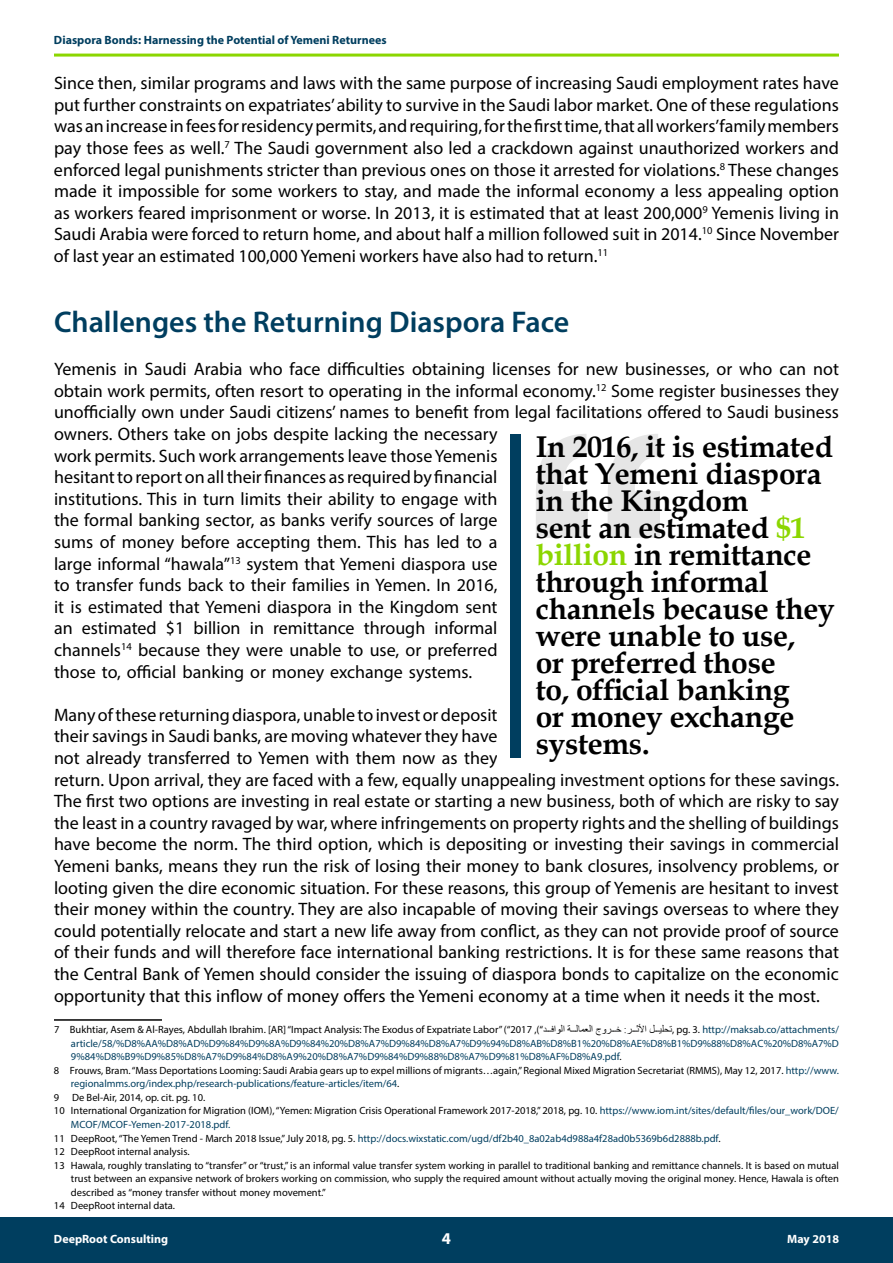
<style>
.page{position:relative;width:893px;height:1263px;background:#fff}
.page>*{position:absolute;margin:0;border:0;box-sizing:border-box;transform-origin:0 0}
.t1{font:700 30px/27px "Book Antiqua";letter-spacing:-.01em;color:#000}
.t2{font:600 30px "Myriad Pro";color:#003e5f}
.t3{font:18px/21.6px "Myriad Pro";color:#000}
.t4{font:700 16.5px "Myriad Pro";color:#fff}
.t5{font:700 12px "Myriad Pro";color:#003e5f}
.t6{font:700 12px "Myriad Pro";color:#fff}
.t7{font:10.5px "Myriad Pro";color:#000}
.t8{font:10.5px "Myriad Pro";color:#003e5f}
.s1{font-family:"Times New Roman"}
.s2{color:#003e5f}
.s3{color:#000}
.s4{color:#8bd600}
</style>
<div class="page">
<div style="left:0;top:1217px;width:893px;height:46px;background:#003e5f"></div>
<hr style="left:54px;top:54px;width:785px;height:3px;background:#8bd600">
<hr style="left:54px;top:1019px;width:108px;height:2px;background:#000">
<div style="left:510px;top:435px;width:11px;height:323px;background:#003e5f"></div>
<svg style="left:536px;top:434px;width:124px;height:104px"></svg>
<p class="t5" style="left:54px;top:32px;width:334px">Diaspora Bonds: Harnessing the Potential of Yemeni Returnees</p>
<p class="t3" style="left:54px;top:72px;width:786px;text-align:justify">Since then, similar programs and laws with the same purpose of increasing Saudi employment rates have put further constraints on expatriates’ ability to survive in the Saudi labor market. One of these regulations was an increase in fees for residency permits, and requiring, for the first time, that all workers’family members pay those fees as well.<sup>7</sup> The Saudi government also led a crackdown against unauthorized workers and enforced legal punishments stricter than previous ones on those it arrested for violations.<sup>8</sup> These changes made it impossible for some workers to stay, and made the informal economy a less appealing option as workers feared imprisonment or worse. I n 2013, it is estimated that at least 200,000<sup>9</sup> Yemenis living in Saudi Arabia were forced to return home, and about half a million followed suit in 2014.<sup>10</sup> Since November of last year an estimated 100,000 Yemeni workers have also had to return.<sup>11</sup></p>
<h1 class="t2" style="left:54px;top:303px;width:517px">Challenges the Returning Diaspora Face</h1>
<p class="t3" style="left:54px;top:358px;width:786px">Yemenis in Saudi Arabia who face difficulties obtaining licenses for new businesses, or who can not obtain work permits, often resort to operating in the informal economy.<sup>12</sup> Some register businesses they unofficially own under Saudi citizens’ names to benefit from legal facilitations offered to Saudi business owners. Others take on jobs despite lacking the necessary<br>work permits. Such work arrangements leave those Yemenis<br>hesitant to report on all their finances as required by financial<br>institutions. This in turn limits their ability to engage with<br>the formal banking sector, as banks verify sources of large<br>sums of money before accepting them. This has led to a<br>large informal “hawala”<sup>13</sup> system that Yemeni diaspora use<br>to transfer funds back to their families in Yemen. I n 2016,<br>it is estimated that Yemeni diaspora in the Kingdom sent<br>an estimated $1 billion in remittance through informal<br>channels<sup>14</sup> because they were unable to use, or preferred<br>those to, official banking or money exchange systems.</p>
<p class="t3" style="left:54px;top:704px;width:787px">Many of these returning diaspora, unable to invest or deposit<br>their savings in Saudi banks, are moving whatever they have<br>not already transferred to Yemen with them now as they<br>return. Upon arrival, they are faced with a few, equally unappealing investment options for these savings.<br>The first two options are investing in real estate or starting a new business, both of which are risky to say the least in a country ravaged by war, where infringements on property rights and the shelling of buildings have become the norm. The third option, which is depositing or investing their savings in commercial Yemeni banks, means they run the risk of losing their money to bank closures, insolvency problems, or looting given the dire economic situation. For these reasons, this group of Yemenis are hesitant to invest their money within the country. They are also incapable of moving their savings overseas to where they could potentially relocate and start a new life away from conflict, as they can not provide proof of source of their funds and will therefore face international banking restrictions. It is for these same reasons that the Central Bank of Yemen should consider the issuing of diaspora bonds to capitalize on the economic opportunity that this inflow of money offers the Yemeni economy at a time when it needs it the most.</p>
<p class="t7" style="left:54px;top:1023px;width:786px">7 Bukhtiar, Asem &amp; Al-Rayes, Abdullah I brahim. [AR] “I mpact Analysis: The Exodus of Expatriate Labor” (“2017 ,)” <span class="s1">الوافــد العمالــة خـ ـروج : األث ـ ـر تحليـ ـل</span> , pg. 3. <span class="s2">http://maksab.co/attachments/</span></p>
<p class="t8" style="left:71px;top:1037px;width:769px">article/58/%D8%AA%D8%AD%D9%84%D9%8A%D9%84%20%D8%A7%D9%84%D8%A7%D9%94%D8%AB%D8%B1%20%D8%AE%D8%B1%D9%88%D8%AC%20%D8%A7%D</p>
<p class="t8" style="left:71px;top:1050px;width:552px">9%84%D8%B9%D9%85%D8%A7%D9%84%D8%A9%20%D8%A7%D9%84%D9%88%D8%A7%D9%81%D8%AF%D8%A9.pdf<span class="s3">.</span></p>
<p class="t7" style="left:54px;top:1064px;width:786px">8 Frouws, Bram. “Mass Deportations Looming: Saudi Arabia gears up to expel millions of migrants…again,” Regional Mixed Migration Secretariat (RMMS), May 12, 2017. <span class="s2">http://www.</span></p>
<p class="t8" style="left:71px;top:1077px;width:330px">regionalmms.org/index.php/research-publications/feature-articles/item/64<span class="s3">.</span></p>
<p class="t7" style="left:54px;top:1091px;width:153px">9 De Bel-Air, 2014, op. cit. pg. 10.</p>
<p class="t7" style="left:54px;top:1104px;width:786px">10 I nternational Organization for Migration (IOM), “Yemen: Migration Crisis Operational Framework 2017-2018,” 2018, pg. 10. <span class="s2">https://www.iom.int/sites/default/files/our_work/DOE/</span></p>
<p class="t8" style="left:71px;top:1118px;width:161px">MCOF/MCOF-Yemen-2017-2018.pdf.</p>
<p class="t8" style="left:54px;top:1131px;width:668px"><span class="s3">11 DeepRoot, “The Yemen Trend - March 2018 Issue,” July 2018, pg. 5.</span> http://docs.wixstatic.com/ugd/df2b40_8a02ab4d988a4f28ad0b5369b6d2888b.pdf<span class="s3">.</span></p>
<p class="t7" style="left:54px;top:1145px;width:137px">12 DeepRoot internal analysis.</p>
<p class="t7" style="left:54px;top:1158px;width:786px">13 Hawala, roughly translating to “transfer” or “trust,” is an informal value transfer system working in parallel to traditional banking and remittance channels. It is based on mutual</p>
<p class="t7" style="left:71px;top:1172px;width:769px">trust between an expansive network of brokers working on commission, who supply the required amount without actually moving the original money. Hence, Hawala is often</p>
<p class="t7" style="left:71px;top:1185px;width:256px">described as “money transfer without money movement.”</p>
<p class="t7" style="left:54px;top:1199px;width:123px">14 DeepRoot internal data.</p>
<h1 class="t1" style="left:536px;top:433px;width:300px">In 2016, it is estimated that Yemeni diaspora in the Kingdom<br>sent an estimated <span class="s4">$1 billion</span> in remittance through informal channels because they were unable to use,<br>or preferred those<br>to, official banking<br>or money exchange systems.</h1>
<p class="t6" style="left:54px;top:1231px;width:116px">DeepRoot Consulting</p>
<p class="t4" style="left:442px;top:1228px;width:11px">4</p>
<p class="t6" style="left:787px;top:1231px;width:53px">May 2018</p>
</div>
